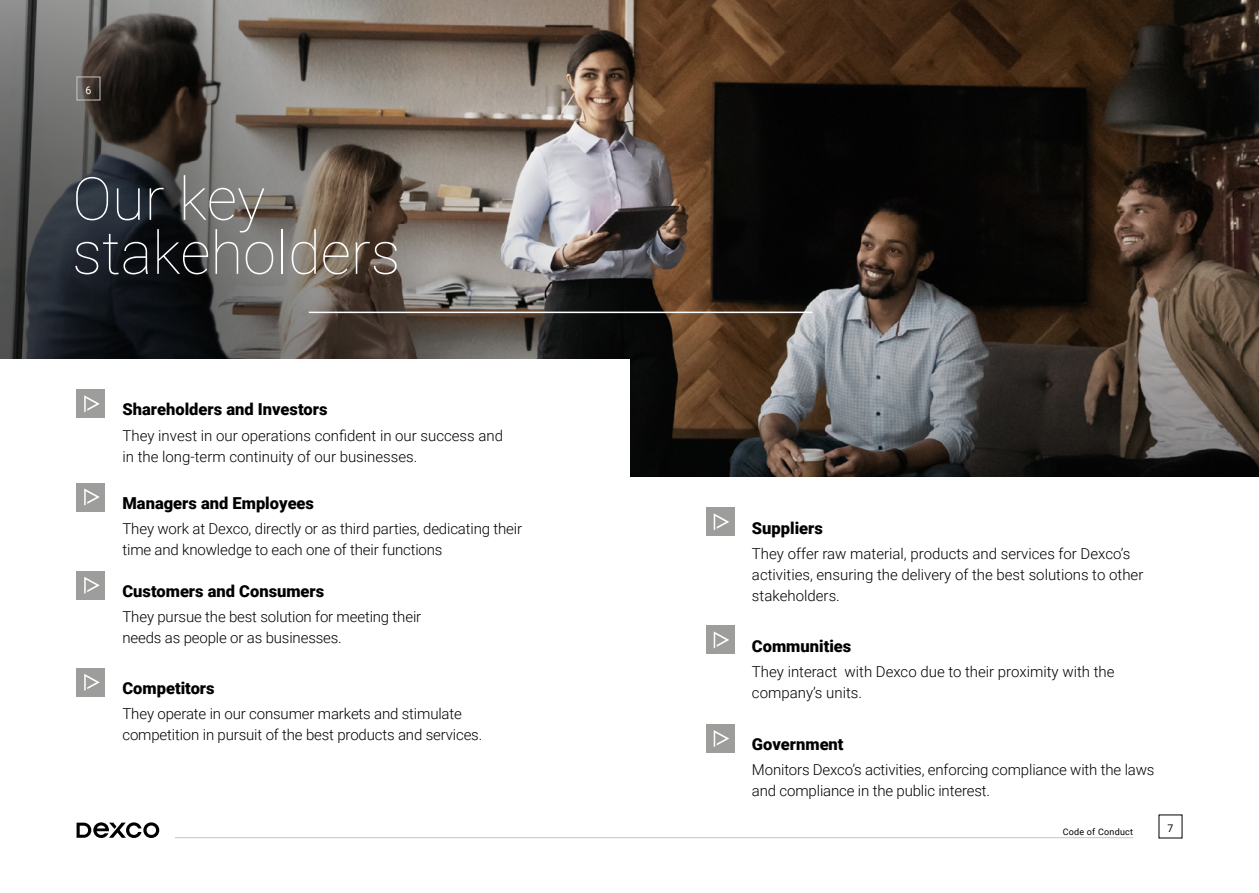
<style>
.page{position:relative;width:1259px;height:893px;background:#fff}
.page>*{position:absolute;margin:0;border:0;box-sizing:border-box;transform-origin:0 0}
.t1{font:100 59.55px/54px "Roboto";color:#fff}
.t2{font:900 16.5px "Roboto";color:#000}
.t3{font:300 15px/21px "Roboto";letter-spacing:-.01em;color:#000}
.t4{font:10.5px "Roboto";color:#000}
.t5{font:10.5px "Roboto";color:#fff}
.t6{font:9px "Roboto";letter-spacing:.025em;color:#000}
</style>
<div class="page">
<svg style="left:77px;top:822px;width:82px;height:16px"></svg>
<hr style="left:175px;top:837px;width:958px;height:1px;background:#c6c6c6">
<img style="left:0;top:0;width:1259px;height:477px">
<div style="left:0;top:359px;width:629px;height:130px;background:#fff"></div>
<div style="left:77px;top:77px;width:23px;height:23px;border:1px solid #c6c6c6"></div>
<hr style="left:309px;top:312px;width:503px;height:1px;background:#fff">
<div style="left:77px;top:389px;width:28px;height:29px;background:#9d9d9c"></div>
<svg style="left:84px;top:395px;width:16px;height:17px"></svg>
<div style="left:77px;top:483px;width:28px;height:28px;background:#9d9d9c"></div>
<svg style="left:84px;top:488px;width:16px;height:18px"></svg>
<div style="left:77px;top:571px;width:28px;height:29px;background:#9d9d9c"></div>
<svg style="left:84px;top:577px;width:16px;height:17px"></svg>
<div style="left:77px;top:668px;width:28px;height:29px;background:#9d9d9c"></div>
<svg style="left:84px;top:674px;width:16px;height:17px"></svg>
<div style="left:706px;top:507px;width:29px;height:29px;background:#9d9d9c"></div>
<svg style="left:713px;top:513px;width:16px;height:17px"></svg>
<div style="left:706px;top:625px;width:29px;height:29px;background:#9d9d9c"></div>
<svg style="left:713px;top:631px;width:16px;height:17px"></svg>
<div style="left:706px;top:724px;width:29px;height:29px;background:#9d9d9c"></div>
<svg style="left:713px;top:730px;width:16px;height:17px"></svg>
<p class="t5" style="left:85px;top:83px;width:7px">6</p>
<h1 class="t1" style="left:72px;top:169px;width:329px">Our key stakeholders</h1>
<p class="t2" style="left:122px;top:398px;width:206px">Shareholders and Investors</p>
<p class="t3" style="left:122px;top:424px;width:382px">They invest in our operations confident in our success and in the long-term continuity of our businesses.</p>
<p class="t2" style="left:122px;top:491px;width:193px">Managers and Employees</p>
<p class="t3" style="left:122px;top:517px;width:401px">They work at Dexco, directly or as third parties, dedicating their time and knowledge to each one of their functions</p>
<p class="t2" style="left:122px;top:579px;width:203px">Customers and Consumers</p>
<p class="t3" style="left:122px;top:606px;width:300px">They pursue the best solution for meeting their needs as people or as businesses.</p>
<p class="t2" style="left:122px;top:676px;width:94px">Competitors</p>
<p class="t3" style="left:122px;top:703px;width:361px">They operate in our consumer markets and stimulate competition in pursuit of the best products and services.</p>
<p class="t2" style="left:752px;top:516px;width:72px">Suppliers</p>
<p class="t3" style="left:752px;top:542px;width:393px">They offer raw material, products and services for Dexco’s activities, ensuring the delivery of the best solutions to other stakeholders.</p>
<p class="t2" style="left:752px;top:634px;width:101px">Communities</p>
<p class="t3" style="left:752px;top:660px;width:364px">They interact with Dexco due to their proximity with the company’s units.</p>
<p class="t2" style="left:752px;top:733px;width:93px">Government</p>
<p class="t3" style="left:752px;top:759px;width:404px">Monitors Dexco’s activities, enforcing compliance with the laws and compliance in the public interest.</p>
<p class="t6" style="left:1062px;top:825px;width:72px">Code of Conduct</p>
<p class="t4" style="left:1167px;top:821px;width:7px">7</p>
</div>
